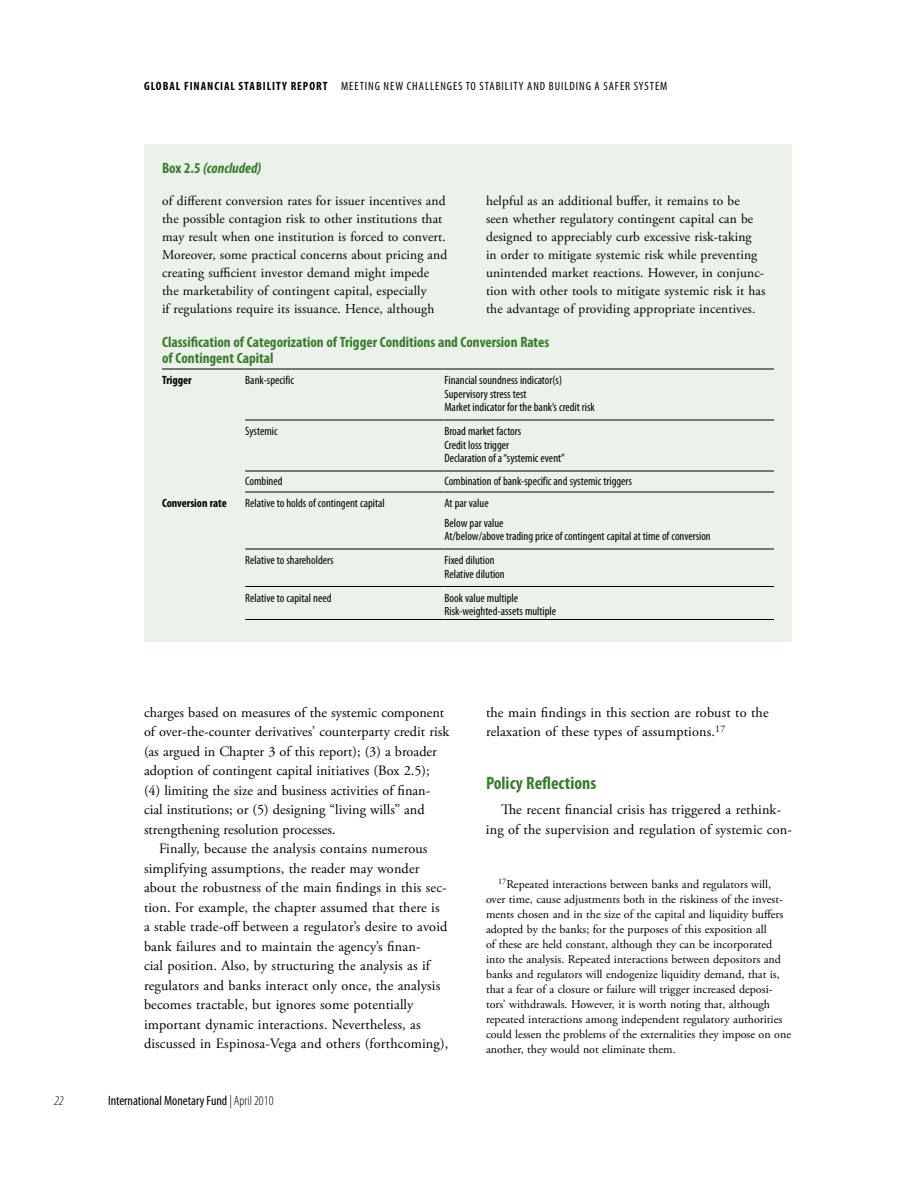
<style>
.page{position:relative;width:918px;height:1188px;background:#fff}
.page>*{position:absolute;margin:0;border:0;box-sizing:border-box;transform-origin:0 0}
.t1{font:700 condensed 18px "Myriad Pro";color:#387c2b}
.t2{font:700 condensed 15px/16.5px "Myriad Pro";color:#387c2b}
.t3{font:italic 700 condensed 15px "Myriad Pro";color:#387c2b}
.t4{font:14.25px/19.5px "Adobe Garamond Pro";letter-spacing:.01em;color:#000}
.t5{font:13.5px/18px "Adobe Garamond Pro";letter-spacing:.01em;color:#000}
.t6{font:condensed 13.5px "Myriad Pro";color:#000}
.t7{font:italic 300 condensed 13.5px "Myriad Pro";color:#000}
.t8{font:12px/15px "Adobe Garamond Pro";color:#000}
.t9{font:condensed 12px/13.5px "Myriad Pro";color:#000}
.t10{font:condensed 12px "Myriad Pro";letter-spacing:.08em;color:#000}
.t11{font:700 condensed 12px "Myriad Pro";color:#000}
.s1{font-weight:700}
.s2{font-style:normal}
.s3{font-weight:300}
</style>
<div class="page">
<div style="left:144px;top:144px;width:648px;height:498px;background:#ebf2ea"></div>
<hr style="left:245px;top:471px;width:199px;height:1px;background:#000">
<hr style="left:444px;top:471px;width:330px;height:1px;background:#000">
<hr style="left:245px;top:586px;width:199px;height:1px;background:#000">
<hr style="left:444px;top:586px;width:330px;height:1px;background:#000">
<hr style="left:162px;top:369px;width:83px;height:1px;background:#000">
<hr style="left:245px;top:369px;width:199px;height:1px;background:#000">
<hr style="left:444px;top:369px;width:330px;height:1px;background:#000">
<hr style="left:245px;top:420px;width:199px;height:1px;background:#000">
<hr style="left:444px;top:420px;width:330px;height:1px;background:#000">
<hr style="left:245px;top:492px;width:199px;height:1px;background:#000">
<hr style="left:444px;top:492px;width:330px;height:1px;background:#000">
<hr style="left:245px;top:549px;width:199px;height:1px;background:#000">
<hr style="left:444px;top:549px;width:330px;height:1px;background:#000">
<hr style="left:245px;top:619px;width:199px;height:1px;background:#000">
<hr style="left:444px;top:619px;width:330px;height:1px;background:#000">
<p class="t10" style="left:144px;top:80px;width:524px"><span class="s1">global financial stability report</span> meeting new challenges to stability and building a safer system</p>
<p class="t3" style="left:162px;top:160px;width:101px"><span class="s2">Box 2.5</span> (concluded)</p>
<p class="t5" style="left:162px;top:192px;width:287px">of different conversion rates for issuer incentives and the possible contagion risk to other institutions that may result when one institution is forced to convert.<br>Moreover, some practical concerns about pricing and creating sufficient investor demand might impede the marketability of contingent capital, especially<br>if regulations require its issuance. Hence, although</p>
<p class="t5" style="left:486px;top:192px;width:281px">helpful as an additional buffer, it remains to be seen whether regulatory contingent capital can be designed to appreciably curb excessive risk-taking in order to mitigate systemic risk while preventing unintended market reactions. However, in conjunc&shy;tion with other tools to mitigate systemic risk it has the advantage of providing appropriate incentives.</p>
<p class="t2" style="left:162px;top:333px;width:389px">Classification of Categorization of Trigger Conditions and Conversion Rates of Contingent Capital</p>
<p class="t11" style="left:162px;top:373px;width:31px">Trigger</p>
<p class="t9" style="left:245px;top:374px;width:50px">Bank-specific</p>
<p class="t9" style="left:444px;top:374px;width:152px">Financial soundness indicator(s)<br>Supervisory stress test<br>Market indicator for the bank’s credit risk</p>
<p class="t9" style="left:245px;top:425px;width:34px">Systemic</p>
<p class="t9" style="left:444px;top:425px;width:122px">Broad market factors<br>Credit loss trigger<br>Declaration of a “systemic event”</p>
<p class="t9" style="left:245px;top:474px;width:39px">Combined</p>
<p class="t9" style="left:444px;top:474px;width:189px">Combination of bank-specific and systemic triggers</p>
<p class="t11" style="left:162px;top:496px;width:66px">Conversion rate</p>
<p class="t9" style="left:245px;top:497px;width:141px">Relative to holds of contingent capital</p>
<p class="t9" style="left:444px;top:494px;width:61px;line-height:19.5px">At par value<br>Below par value</p>
<p class="t9" style="left:444px;top:530px;width:268px">At/below/above trading price of contingent capital at time of conversion</p>
<p class="t9" style="left:245px;top:554px;width:90px">Relative to shareholders</p>
<p class="t9" style="left:444px;top:554px;width:62px">Fixed dilution<br>Relative dilution</p>
<p class="t9" style="left:245px;top:591px;width:88px">Relative to capital need</p>
<p class="t9" style="left:444px;top:591px;width:113px">Book value multiple<br>Risk-weighted-assets multiple</p>
<p class="t4" style="left:144px;top:703px;width:302px">charges based on measures of the systemic component</p>
<p class="t4" style="left:144px;top:723px;width:307px">of over-the-counter derivatives’ counterparty credit risk</p>
<p class="t4" style="left:144px;top:742px;width:294px">(as argued in Chapter 3 of this report); (3) a broader</p>
<p class="t4" style="left:144px;top:762px;width:287px">adoption of contingent capital initiatives (Box 2.5);</p>
<p class="t4" style="left:144px;top:781px;width:288px">(4) limiting the size and business activities of finan-</p>
<p class="t4" style="left:144px;top:801px;width:282px">cial institutions; or (5) designing “living wills” and</p>
<p class="t4" style="left:144px;top:820px;width:193px">strengthening resolution processes.</p>
<p class="t4" style="left:159px;top:840px;width:270px">Finally, because the analysis contains numerous</p>
<p class="t4" style="left:144px;top:859px;width:277px">simplifying assumptions, the reader may wonder</p>
<p class="t4" style="left:144px;top:879px;width:304px">about the robustness of the main findings in this sec-</p>
<p class="t4" style="left:144px;top:898px;width:297px">tion. For example, the chapter assumed that there is</p>
<p class="t4" style="left:144px;top:918px;width:305px">a stable trade-off between a regulator’s desire to avoid</p>
<p class="t4" style="left:144px;top:937px;width:278px">bank failures and to maintain the agency’s finan-</p>
<p class="t4" style="left:144px;top:956px;width:287px">cial position. Also, by structuring the analysis as if</p>
<p class="t4" style="left:144px;top:976px;width:298px">regulators and banks interact only once, the analysis</p>
<p class="t4" style="left:144px;top:995px;width:271px">becomes tractable, but ignores some potentially</p>
<p class="t4" style="left:144px;top:1015px;width:278px">important dynamic interactions. Nevertheless, as</p>
<p class="t4" style="left:144px;top:1034px;width:306px">discussed in Espinosa-Vega and others (forthcoming),</p>
<p class="t7" style="left:54px;top:1093px;width:11px">22</p>
<p class="t6" style="left:108px;top:1093px;width:167px">International Monetary Fund <span class="s3">| April 2010</span></p>
<p class="t4" style="left:486px;top:703px;width:284px">the main findings in this section are robust to the relaxation of these types of assumptions.<sup>17</sup></p>
<p class="t1" style="left:486px;top:773px;width:112px">Policy Reflections</p>
<p class="t4" style="left:486px;top:801px;width:308px;text-align:center">The recent financial crisis has triggered a rethink-<br>ing of the supervision and regulation of systemic con-</p>
<p class="t8" style="left:486px;top:877px;width:307px;text-indent:12px"><sup>17</sup>Repeated interactions between banks and regulators will, over time, cause adjustments both in the riskiness of the invest&shy;ments chosen and in the size of the capital and liquidity buffers adopted by the banks; for the purposes of this exposition all<br>of these are held constant, although they can be incorporated into the analysis. Repeated interactions between depositors and banks and regulators will endogenize liquidity demand, that is, that a fear of a closure or failure will trigger increased deposi&shy;tors’ withdrawals. However, it is worth noting that, although repeated interactions among independent regulatory authorities could lessen the problems of the externalities they impose on one another, they would not eliminate them.</p>
</div>
